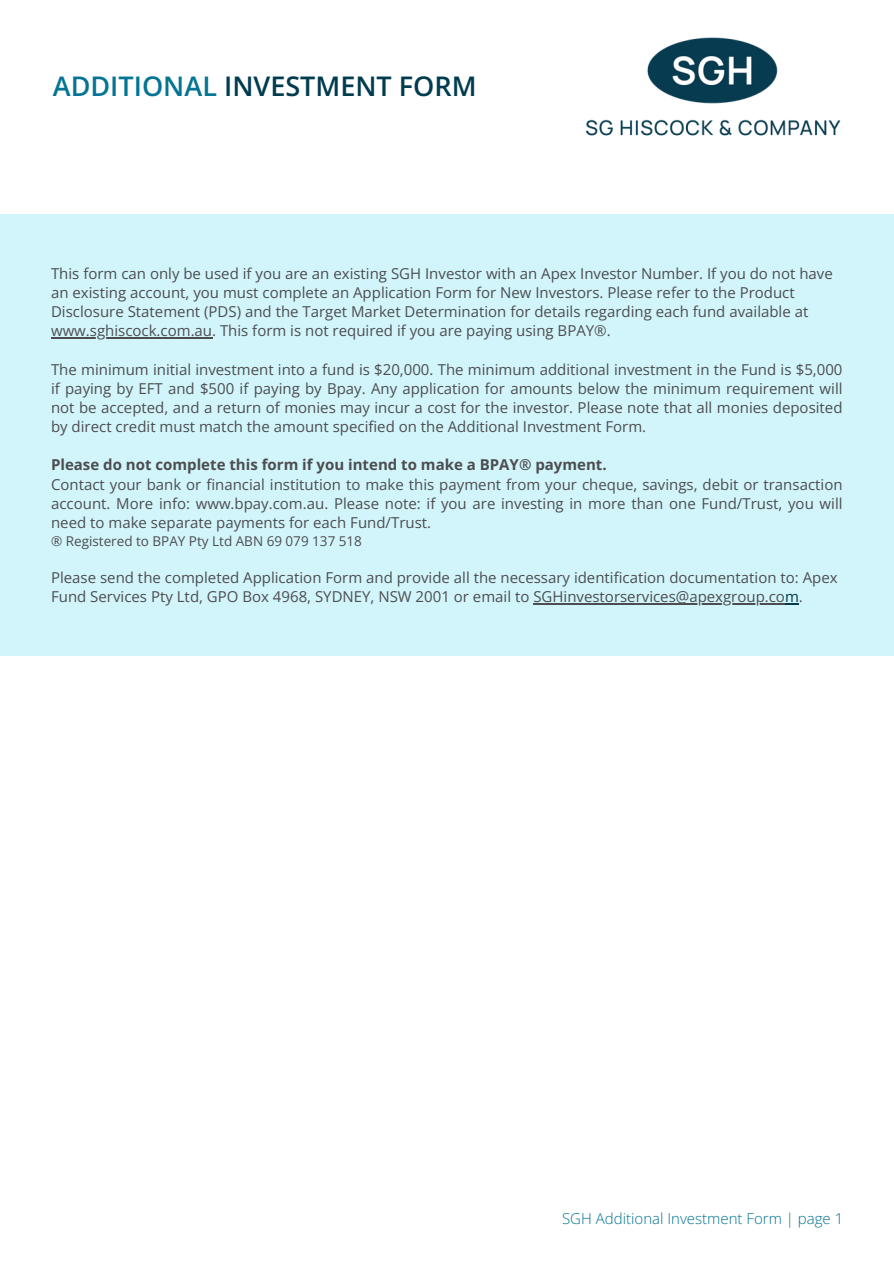
<style>
.page{position:relative;width:894px;height:1264px;background:#fff}
.page>*{position:absolute;margin:0;border:0;box-sizing:border-box;transform-origin:0 0}
.t1{font:600 27px "Open Sans";color:#003b50}
.t2{font:15px/19.2px "Open Sans";color:#4d4d4f}
.t3{font:300 15px "Open Sans";color:#037493}
.t4{font:13.5px "Open Sans";color:#4d4d4f}
.s1{color:#037493}
.s2{font-weight:700}
.s3{color:#003b50}
</style>
<div class="page">
<img style="left:585px;top:37px;width:256px;height:99px">
<div style="left:0;top:215px;width:893px;height:441px;background:#d1f5fb"></div>
<hr style="left:51px;top:337px;width:161px;height:2px;background:#4d4d4f">
<hr style="left:533px;top:603px;width:251px;height:1px;background:#4d4d4f">
<svg style="left:784px;top:603px;width:14px;height:1px"></svg>
<p class="t1" style="left:53px;top:67px;width:425px"><span class="s1">ADDITIONAL</span> INVESTMENT FORM</p>
<h1 class="t2" style="left:51px;top:263px;width:783px">This form can only be used if you are an existing SGH Investor with an Apex Investor Number. If you do not have an existing account, you must complete an Application Form for New Investors. Please refer to the Product<br>Disclosure Statement (PDS) and the Target Market Determination for details regarding each fund available at</h1>
<p class="t2" style="left:51px;top:321px;width:561px">www.sghiscock.com.au. This form is not required if you are paying using BPAY®.</p>
<p class="t2" style="left:51px;top:359px;width:792px;text-align:justify">The minimum initial investment into a fund is $20,000. The minimum additional investment in the Fund is $5,000 if paying by EFT and $500 if paying by Bpay. Any application for amounts below the minimum requirement will not be accepted, and a return of monies may incur a cost for the investor. Please note that all monies deposited</p>
<p class="t2" style="left:51px;top:416px;width:596px">by direct credit must match the amount specified on the Additional Investment Form.</p>
<p class="t2" style="left:51px;top:455px;width:792px"><span class="s2">Please do not complete this form if you intend to make a BPAY® payment.<br></span>Contact your bank or financial institution to make this payment from your cheque, savings, debit or transaction account. More info: www.bpay.com.au. Please note: if you are investing in more than one Fund/Trust, you will</p>
<p class="t2" style="left:51px;top:512px;width:381px">need to make separate payments for each Fund/Trust.</p>
<p class="t4" style="left:51px;top:531px;width:312px">® Registered to BPAY Pty Ltd ABN 69 079 137 518</p>
<p class="t2" style="left:51px;top:567px;width:787px">Please send the completed Application Form and provide all the necessary identification documentation to: Apex</p>
<p class="t2" style="left:51px;top:586px;width:753px">Fund Services Pty Ltd, GPO Box 4968, SYDNEY, NSW 2001 or email to SGHinvestorservices@apexgroup.co<span class="s3">m</span>.</p>
<p class="t3" style="left:562px;top:1207px;width:282px">SGH Additional Investment Form | page 1</p>
</div>
